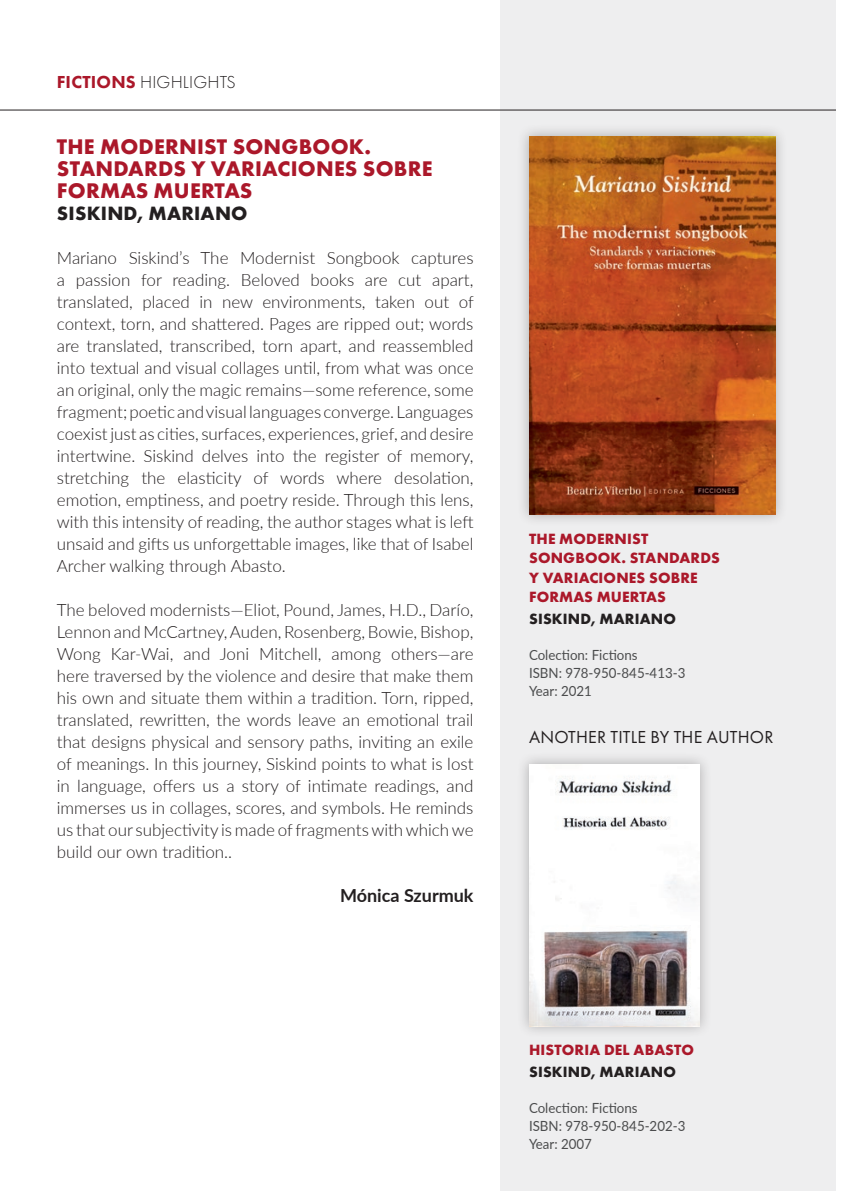
<style>
.page{position:relative;width:842px;height:1191px;background:#fff}
.page>*{position:absolute;margin:0;border:0;box-sizing:border-box;transform-origin:0 0}
.t1{font:700 22px/22px "Futura PT";letter-spacing:.01em;color:#ab182a}
.t2{font:700 20px "Futura PT";letter-spacing:.01em;color:#231f20}
.t3{font:18px "Futura PT";letter-spacing:.01em;color:#231f20}
.t4{font:300 18px "Futura PT";letter-spacing:.01em;color:#231f20}
.t5{font:700 18px "Lato";color:#231f20}
.t6{font:300 17px/22px "Lato";color:#231f20;text-align:justify}
.t7{font:700 15.4px/19.6px "Futura PT";letter-spacing:.01em;color:#ab182a}
.t8{font:700 15.4px "Futura PT";letter-spacing:.01em;color:#231f20}
.t9{font:14px/18px "Lato";color:#4b4c4d;scale:.95 1}
.s1{font-weight:800;color:#ab182a}
</style>
<div class="page">
<div style="left:501px;top:0;width:341px;height:1191px;background:#eeeeef"></div>
<hr style="left:0;top:110px;width:842px;height:1px;background:#231f20">
<div style="left:517px;top:124px;width:270px;height:403px;background:#231f20;opacity:.3"></div>
<img style="left:529px;top:136px;width:246px;height:378px">
<div style="left:517px;top:752px;width:195px;height:286px;background:#231f20;opacity:.3"></div>
<img style="left:529px;top:764px;width:171px;height:262px">
<div style="left:836px;top:0;width:6px;height:1191px;background:#fff"></div>
<p class="t4" style="left:57px;top:72px;width:180px"><span class="s1">FICTIONS</span> HIGHLIGHTS</p>
<p class="t1" style="left:57px;top:135px;width:377px">THE MODERNIST SONGBOOK.<br>STANDARDS Y VARIACIONES SOBRE<br>FORMAS MUERTAS</p>
<p class="t2" style="left:57px;top:200px;width:192px">SISKIND, MARIANO</p>
<p class="t6" style="left:57px;top:246px;width:418px">Mariano Siskind’s The Modernist Songbook captures a passion for reading. Beloved books are cut apart, translated, placed in new environments, taken out of context, torn, and shattered. Pages are ripped out; words are translated, transcribed, torn apart, and reassembled into textual and visual collages until, from what was once an original, only the magic remains—some reference, some fragment; poetic and visual languages converge. Languages coexist just as cities, surfaces, experiences, grief, and desire intertwine. Siskind delves into the register of memory, stretching the elasticity of words where desolation, emotion, emptiness, and poetry reside. Through this lens, with this intensity of reading, the author stages what is left unsaid and gifts us unforgettable images, like that of Isabel Archer walking through Abasto.</p>
<p class="t6" style="left:57px;top:598px;width:418px">The beloved modernists—Eliot, Pound, James, H.D., Darío, Lennon and McCartney, Auden, Rosenberg, Bowie, Bishop, Wong Kar-Wai, and Joni Mitchell, among others—are here traversed by the violence and desire that make them his own and situate them within a tradition. Torn, ripped, translated, rewritten, the words leave an emotional trail that designs physical and sensory paths, inviting an exile of meanings. In this journey, Siskind points to what is lost in language, offers us a story of intimate readings, and immerses us in collages, scores, and symbols. He reminds us that our subjectivity is made of fragments with which we build our own tradition..</p>
<p class="t5" style="left:340px;top:882px;width:135px">Mónica Szurmuk</p>
<p class="t7" style="left:529px;top:528px;width:192px">THE MODERNIST<br>SONGBOOK. STANDARDS<br>Y VARIACIONES SOBRE<br>FORMAS MUERTAS</p>
<p class="t8" style="left:529px;top:609px;width:148px">SISKIND, MARIANO</p>
<p class="t9" style="left:529px;top:645px;width:166px">Colection: Fictions<br>ISBN: 978-950-845-413-3<br>Year: 2021</p>
<p class="t3" style="left:529px;top:726px;width:246px">ANOTHER TITLE BY THE AUTHOR</p>
<p class="t7" style="left:529px;top:1039px;width:166px">HISTORIA DEL ABASTO</p>
<p class="t8" style="left:529px;top:1062px;width:148px">SISKIND, MARIANO</p>
<p class="t9" style="left:529px;top:1098px;width:166px">Colection: Fictions<br>ISBN: 978-950-845-202-3<br>Year: 2007</p>
</div>
